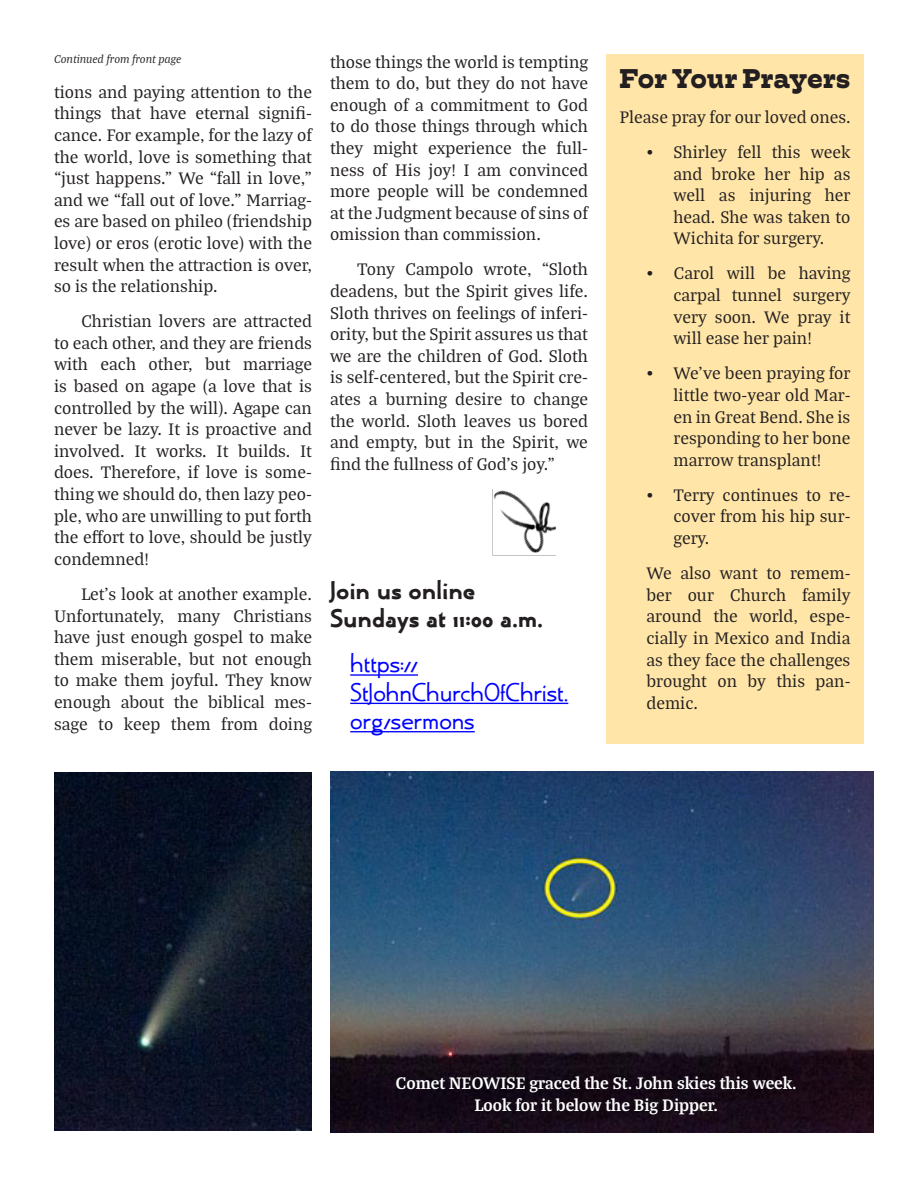
<style>
.page{position:relative;width:918px;height:1188px;background:#fff}
.page>*{position:absolute;margin:0;border:0;box-sizing:border-box;transform-origin:0 0}
._7-Sub{font:27px "Buddy";letter-spacing:-.01em;color:#00f}
._7-Sub-2{font:700 27px/28.3px "Buddy";letter-spacing:-.01em;color:#231f20}
._2-No_First{font:700 27px "Hatch";letter-spacing:-.005em;color:#231f20}
._2-Body{font:18px/21.6px "Bagatela";color:#231f20;text-align:justify}
._2-No_First-2{font:700 18px/21.6px "Bagatela";color:#fff;text-align:center}
._2-No_First-3{font:18px "Bagatela";color:#231f20}
._2-No_First-4{font:italic 12px "Bagatela";color:#231f20}
</style>
<div class="page">
<div style="left:606px;top:54px;width:258px;height:689px;background:#ffe5a7"></div>
<img style="left:492px;top:488px;width:63px;height:68px">
<img style="left:54px;top:772px;width:258px;height:359px">
<img style="left:330px;top:771px;width:544px;height:362px">
<hr style="left:350px;top:674px;width:68px;height:2px;background:#00f">
<hr style="left:350px;top:703px;width:218px;height:1px;background:#00f">
<hr style="left:350px;top:731px;width:125px;height:1px;background:#00f">
<p class="_2-No_First-4" style="left:54px;top:51px;width:129px">Continued from front page</p>
<p class="_2-Body" style="left:54px;top:80px;width:260px">tions and paying attention to the things that have eternal signifi&shy;cance. For example, for the lazy of the world, love is something that “just happens.” We “fall in love,” and we “fall out of love.” Marriag&shy;es are based on phileo (friendship love) or eros (erotic love) with the result when the attraction is over, so is the relationship.</p>
<p class="_2-Body" style="left:54px;top:310px;width:260px;text-indent:27px">Christian lovers are attracted to each other, and they are friends with each other, but marriage is based on agape (a love that is controlled by the will). Agape can never be lazy. It is proactive and involved. It works. It builds. It does. Therefore, if love is some&shy;thing we should do, then lazy peo&shy;ple, who are unwilling to put forth the effort to love, should be justly condemned!</p>
<p class="_2-Body" style="left:54px;top:582px;width:260px;text-indent:27px">Let’s look at another example.<br>Unfortunately, many Christians have just enough gospel to make them miserable, but not enough to make them joyful. They know enough about the biblical mes&shy;sage to keep them from doing</p>
<p class="_2-Body" style="left:330px;top:50px;width:260px">those things the world is tempting them to do, but they do not have enough of a commitment to God to do those things through which they might experience the full&shy;ness of His joy! I am convinced more people will be condemned at the Judgment because of sins of omission than commission.</p>
<p class="_2-Body" style="left:330px;top:258px;width:260px;text-indent:27px">Tony Campolo wrote, “Sloth deadens, but the Spirit gives life.<br>Sloth thrives on feelings of inferi&shy;ority, but the Spirit assures us that we are the children of God. Sloth is self-centered, but the Spirit cre&shy;ates a burning desire to change the world. Sloth leaves us bored and empty, but in the Spirit, we find the fullness of God’s joy.”</p>
<p class="_7-Sub-2" style="left:330px;top:577px;width:214px">Join us online<br>Sundays at 11:00 a.m.</p>
<p class="_7-Sub" style="left:350px;top:648px;width:69px">https://</p>
<p class="_7-Sub" style="left:350px;top:677px;width:220px">StJohnChurchOfChrist.</p>
<p class="_7-Sub" style="left:350px;top:705px;width:126px">org/sermons</p>
<p class="_2-No_First" style="left:620px;top:60px;width:232px">For Your Prayers</p>
<p class="_2-No_First-3" style="left:620px;top:105px;width:233px">Please pray for our loved ones.</p>
<p class="_2-Body" style="left:674px;top:140px;width:179px;text-indent:-27px">• Shirley fell this week and broke her hip as well as injuring her head. She was taken to Wichita for surgery.</p>
<p class="_2-Body" style="left:674px;top:262px;width:179px;text-indent:-27px">• Carol will be having carpal tunnel surgery very soon. We pray it will ease her pain!</p>
<p class="_2-Body" style="left:674px;top:362px;width:179px;text-indent:-27px">• We’ve been praying for little two-year old Mar&shy;en in Great Bend. She is responding to her bone marrow transplant!</p>
<p class="_2-Body" style="left:674px;top:483px;width:179px;text-indent:-27px">• Terry continues to re&shy;cover from his hip sur&shy;gery.</p>
<p class="_2-Body" style="left:646px;top:562px;width:206px">We also want to remem&shy;ber our Church family around the world, espe&shy;cially in Mexico and India as they face the challenges brought on by this pan&shy;demic.</p>
<p class="_2-No_First-2" style="left:396px;top:1071px;width:403px">Comet NEOWISE graced the St. John skies this week.<br>Look for it below the Big Dipper.</p>
</div>
